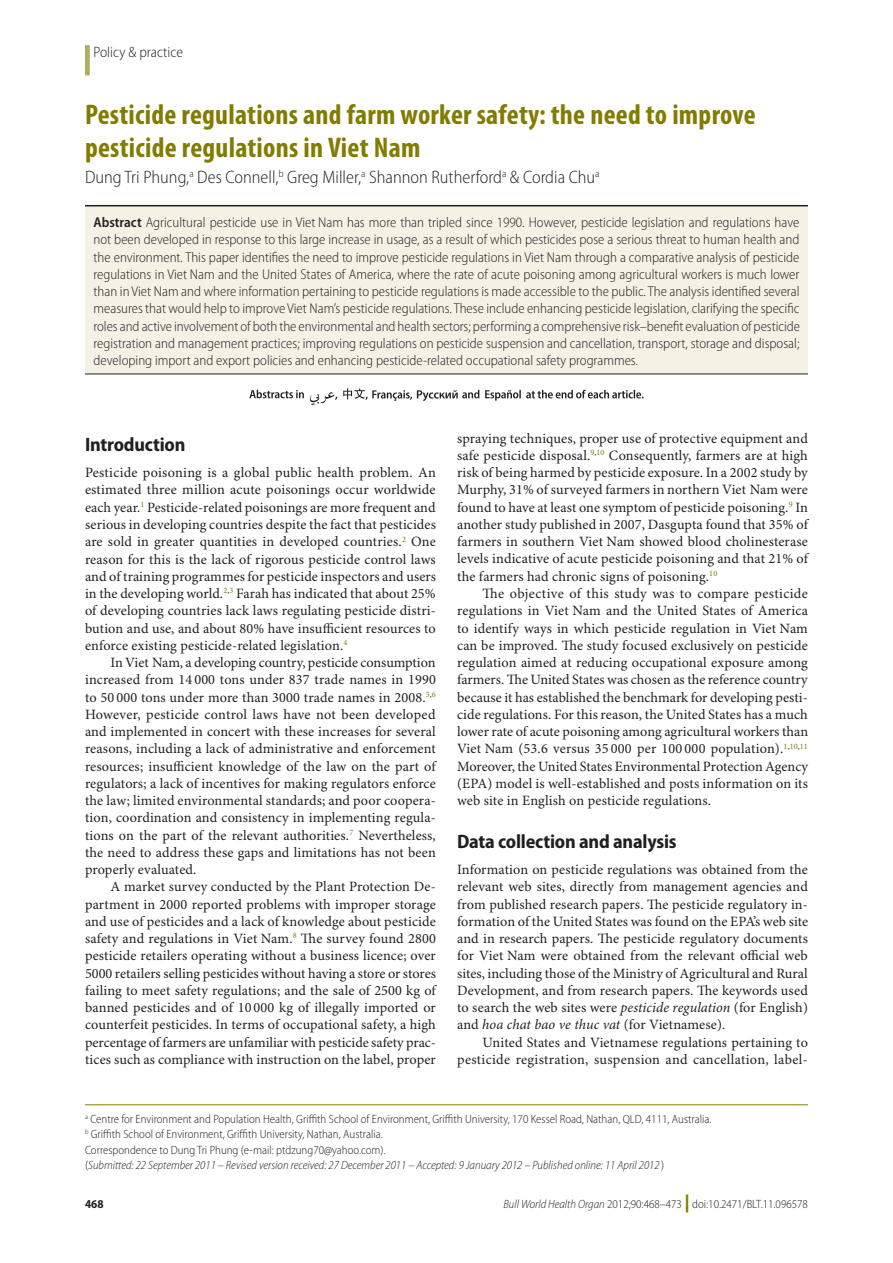
<style>
.page{position:relative;width:893px;height:1263px;background:#fff}
.page>*{position:absolute;margin:0;border:0;box-sizing:border-box;transform-origin:0 0}
.Article_Title{font:700 condensed 28.5px/33.8px "Myriad Pro";letter-spacing:.01em;color:#827c00}
.Head_1{font:700 semi-condensed 19.5px "Myriad Pro";letter-spacing:-.01em;color:#231f20}
.Authors{font:300 semi-condensed 18px "Myriad Pro";color:#231f20}
.Section_Title{font:300 semi-condensed 15px "Myriad Pro";color:#231f20}
.Para_Ind{font:14.25px/17.2px "Minion Pro";letter-spacing:.01em;color:#231f20;text-align:justify}
.Para_No_Ind{font:14.25px/17.2px "Minion Pro";letter-spacing:.005em;color:#231f20;text-align:justify}
.Abstract_No_Ind{font:300 semi-condensed 14.25px/17.2px "Myriad Pro";color:#231f20;text-align:justify}
.Affiliations{font:300 semi-condensed 12px "Myriad Pro";color:#231f20}
.Submission_info{font:italic 300 semi-condensed 12px "Myriad Pro";color:#231f20}
.t1{font:700 semi-condensed 12px "Myriad Pro";color:#231f20}
.s1{font-weight:600}
.s2{font-style:italic}
.s3{font-style:normal}
.s4{font-weight:900;font-stretch:normal;font-size:18px;color:#827c00}
</style>
<div class="page">
<div style="left:85px;top:45px;width:5px;height:30px;background:#b2ac5f"></div>
<div style="left:85px;top:205px;width:723px;height:169px;background:#f3f2e4"></div>
<hr style="left:85px;top:1104px;width:723px;height:1px;background:#827c00">
<hr style="left:85px;top:205px;width:723px;height:1px;background:#231f20">
<hr style="left:85px;top:374px;width:723px;height:1px;background:#231f20">
<svg style="left:310px;top:388px;width:334px;height:17px"></svg>
<svg style="left:249px;top:390px;width:55px;height:8px"></svg>
<p class="Section_Title" style="left:94px;top:44px;width:91px">Policy &amp; practice</p>
<p class="Article_Title" style="left:85px;top:98px;width:672px">Pesticide regulations and farm worker safety: the need to improve pesticide regulations in Viet Nam</p>
<p class="Authors" style="left:85px;top:167px;width:516px">Dung Tri Phung,<sup>a</sup> Des Connell,<sup>b</sup> Greg Miller,<sup>a</sup> Shannon Rutherford<sup>a</sup> &amp; Cordia Chu<sup>a</sup></p>
<p class="Abstract_No_Ind" style="left:94px;top:214px;width:708px"><span class="s1">Abstract</span> Agricultural pesticide use in Viet Nam has more than tripled since 1990. However, pesticide legislation and regulations have not been developed in response to this large increase in usage, as a result of which pesticides pose a serious threat to human health and the environment. This paper identifies the need to improve pesticide regulations in Viet Nam through a comparative analysis of pesticide regulations in Viet Nam and the United States of America, where the rate of acute poisoning among agricultural workers is much lower than in Viet Nam and where information pertaining to pesticide regulations is made accessible to the public. The analysis identified several measures that would help to improve Viet Nam’s pesticide regulations. These include enhancing pesticide legislation, clarifying the specific roles and active involvement of both the environmental and health sectors; performing a comprehensive risk–benefit evaluation of pesticide registration and management practices; improving regulations on pesticide suspension and cancellation, transport, storage and disposal; developing import and export policies and enhancing pesticide-related occupational safety programmes.</p>
<p class="Head_1" style="left:85px;top:434px;width:102px">Introduction</p>
<p class="Para_No_Ind" style="left:85px;top:465px;width:353px">Pesticide poisoning is a global public health problem. An estimated three million acute poisonings occur worldwide each year.<sup>1</sup> Pesticide-related poisonings are more frequent and serious in developing countries despite the fact that pesticides are sold in greater quantities in developed countries.<sup>2</sup> One reason for this is the lack of rigorous pesticide control laws and of training programmes for pesticide inspectors and users in the developing world.<sup>2</sup><sup>,</sup><sup>3</sup> Farah has indicated that about 25% of developing countries lack laws regulating pesticide distri&shy;bution and use, and about 80% have insufficient resources to enforce existing pesticide-related legislation.<sup>4</sup></p>
<p class="Para_Ind" style="left:85px;top:654px;width:352px;text-indent:26px">In Viet Nam, a developing country, pesticide consumption increased from 14 000 tons under 837 trade names in 1990 to 50 000 tons under more than 3000 trade names in 2008.<sup>5</sup><sup>,</sup><sup>6<br></sup>However, pesticide control laws have not been developed and implemented in concert with these increases for several reasons, including a lack of administrative and enforcement resources; insufficient knowledge of the law on the part of regulators; a lack of incentives for making regulators enforce the law; limited environmental standards; and poor coopera&shy;tion, coordination and consistency in implementing regula&shy;tions on the part of the relevant authorities.<sup>7</sup> Nevertheless, the need to address these gaps and limitations has not been properly evaluated.</p>
<p class="Para_Ind" style="left:85px;top:879px;width:352px;text-indent:26px">A market survey conducted by the Plant Protection De&shy;partment in 2000 reported problems with improper storage and use of pesticides and a lack of knowledge about pesticide safety and regulations in Viet Nam.<sup>8</sup> The survey found 2800 pesticide retailers operating without a business licence; over 5000 retailers selling pesticides without having a store or stores failing to meet safety regulations; and the sale of 2500 kg of banned pesticides and of 10 000 kg of illegally imported or counterfeit pesticides. In terms of occupational safety, a high percentage of farmers are unfamiliar with pesticide safety prac&shy;tices such as compliance with instruction on the label, proper</p>
<p class="Para_Ind" style="left:457px;top:430px;width:352px">spraying techniques, proper use of protective equipment and safe pesticide disposal.<sup>9</sup><sup>,</sup><sup>10</sup> Consequently, farmers are at high risk of being harmed by pesticide exposure. In a 2002 study by Murphy, 31% of surveyed farmers in northern Viet Nam were found to have at least one symptom of pesticide poisoning.<sup>9</sup> In another study published in 2007, Dasgupta found that 35% of farmers in southern Viet Nam showed blood cholinesterase levels indicative of acute pesticide poisoning and that 21% of the farmers had chronic signs of poisoning.<sup>10</sup></p>
<p class="Para_Ind" style="left:457px;top:585px;width:353px;text-indent:26px">The objective of this study was to compare pesticide regulations in Viet Nam and the United States of America to identify ways in which pesticide regulation in Viet Nam can be improved. The study focused exclusively on pesticide regulation aimed at reducing occupational exposure among farmers. The United States was chosen as the reference country because it has established the benchmark for developing pesti&shy;cide regulations. For this reason, the United States has a much lower rate of acute poisoning among agricultural workers than Viet Nam (53.6 versus 35 000 per 100 000 population).<sup>1</sup><sup>,</sup><sup>10</sup><sup>,</sup><sup>11<br></sup>Moreover, the United States Environmental Protection Agency (EPA) model is well-established and posts information on its web site in English on pesticide regulations.</p>
<p class="Head_1" style="left:457px;top:831px;width:221px">Data collection and analysis</p>
<p class="Para_No_Ind" style="left:457px;top:861px;width:353px">Information on pesticide regulations was obtained from the relevant web sites, directly from management agencies and from published research papers. The pesticide regulatory in&shy;formation of the United States was found on the EPA’s web site and in research papers. The pesticide regulatory documents for Viet Nam were obtained from the relevant official web sites, including those of the Ministry of Agricultural and Rural Development, and from research papers. The keywords used to search the web sites were <span class="s2">pesticide regulation</span> (for English) and <span class="s2">hoa chat bao ve thuc vat</span> (for Vietnamese).</p>
<p class="Para_Ind" style="left:457px;top:1034px;width:352px;text-align:right">United States and Vietnamese regulations pertaining to pesticide registration, suspension and cancellation, label-</p>
<p class="Affiliations" style="left:85px;top:1112px;width:628px"><sup>a</sup> Centre for Environment and Population Health, Griffith School of Environment, Griffith University, 170 Kessel Road, Nathan, QLD, 4111, Australia.</p>
<p class="Affiliations" style="left:85px;top:1128px;width:299px"><sup>b</sup> Griffith School of Environment, Griffith University, Nathan, Australia.</p>
<p class="Affiliations" style="left:85px;top:1143px;width:302px">Correspondence to Dung Tri Phung (e-mail: ptdzung70@yahoo.com).</p>
<p class="Submission_info" style="left:85px;top:1159px;width:581px"><span class="s3">(</span>Submitted: 22 September 2011 – Revised version received: 27 December 2011 – Accepted: 9 January 2012 – Published online: 11 April 2012 <span class="s3">)</span></p>
<p class="t1" style="left:85px;top:1197px;width:20px">468</p>
<p class="Affiliations" style="left:503px;top:1198px;width:306px"><span class="s2">Bull World Health Organ</span> 2012;90:468–473 <span class="s4">|</span> doi:10.2471/BLT.11.096578</p>
</div>
